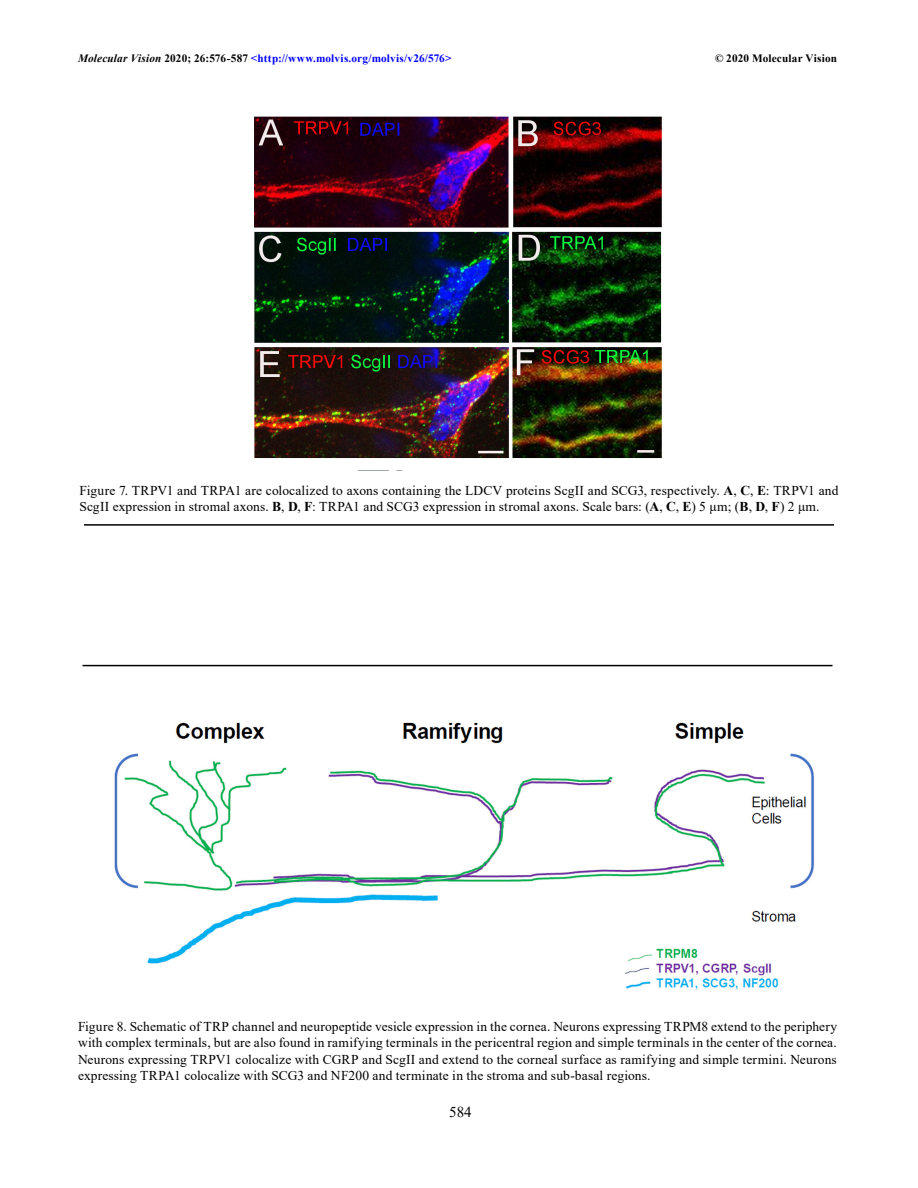
<style>
.page{position:relative;width:918px;height:1188px;background:#fff}
.page>*{position:absolute;margin:0;border:0;box-sizing:border-box;transform-origin:0 0}
.Folio{font:15px "Times New Roman";color:#000}
.Fig_Caption{font:13.5px/16.5px "Times New Roman";letter-spacing:.01em;color:#000}
.Header_Align_Left{font:700 11.25px "Times New Roman";letter-spacing:.015em;color:#00f}
.Header_Align_Right{font:700 11.25px "Times New Roman";letter-spacing:.015em;color:#000}
.s1{font-style:italic;color:#000}
.s2{color:#000}
.s3{font-weight:700}
</style>
<div class="page">
<img style="left:254px;top:116px;width:408px;height:355px">
<hr style="left:84px;top:524px;width:750px;height:2px;background:#000">
<img style="left:114px;top:722px;width:701px;height:268px">
<hr style="left:82px;top:665px;width:750px;height:1px;background:#000">
<p class="Header_Align_Left" style="left:78px;top:50px;width:375px"><span class="s1">Molecular Vision</span> <span class="s2">2020; 26:576-587</span> &lt;http://www.molvis.org/molvis/v26/576&gt;</p>
<p class="Header_Align_Right" style="left:715px;top:50px;width:123px">© 2020 Molecular Vision</p>
<p class="Fig_Caption" style="left:79px;top:482px;width:761px">Figure 7. TRPV1 and TRPA1 are colocalized to axons containing the LDCV proteins ScgII and SCG3, respectively. <span class="s3">A</span>, <span class="s3">C</span>, <span class="s3">E</span>: TRPV1 and<br>ScgII expression in stromal axons. <span class="s3">B</span>, <span class="s3">D</span>, <span class="s3">F</span>: TRPA1 and SCG3 expression in stromal axons. Scale bars: (<span class="s3">A</span>, <span class="s3">C</span>, <span class="s3">E</span>) 5 μm; (<span class="s3">B</span>, <span class="s3">D</span>, <span class="s3">F</span>) 2 μm.</p>
<p class="Fig_Caption" style="left:78px;top:1017px;width:761px;text-align:justify">Figure 8. Schematic of TRP channel and neuropeptide vesicle expression in the cornea. Neurons expressing TRPM8 extend to the periphery with complex terminals, but are also found in ramifying terminals in the pericentral region and simple terminals in the center of the cornea.<br>Neurons expressing TRPV1 colocalize with CGRP and ScgII and extend to the corneal surface as ramifying and simple termini. Neurons expressing TRPA1 colocalize with SCG3 and NF200 and terminate in the stroma and sub-basal regions.</p>
<p class="Folio" style="left:449px;top:1102px;width:24px">584</p>
</div>
